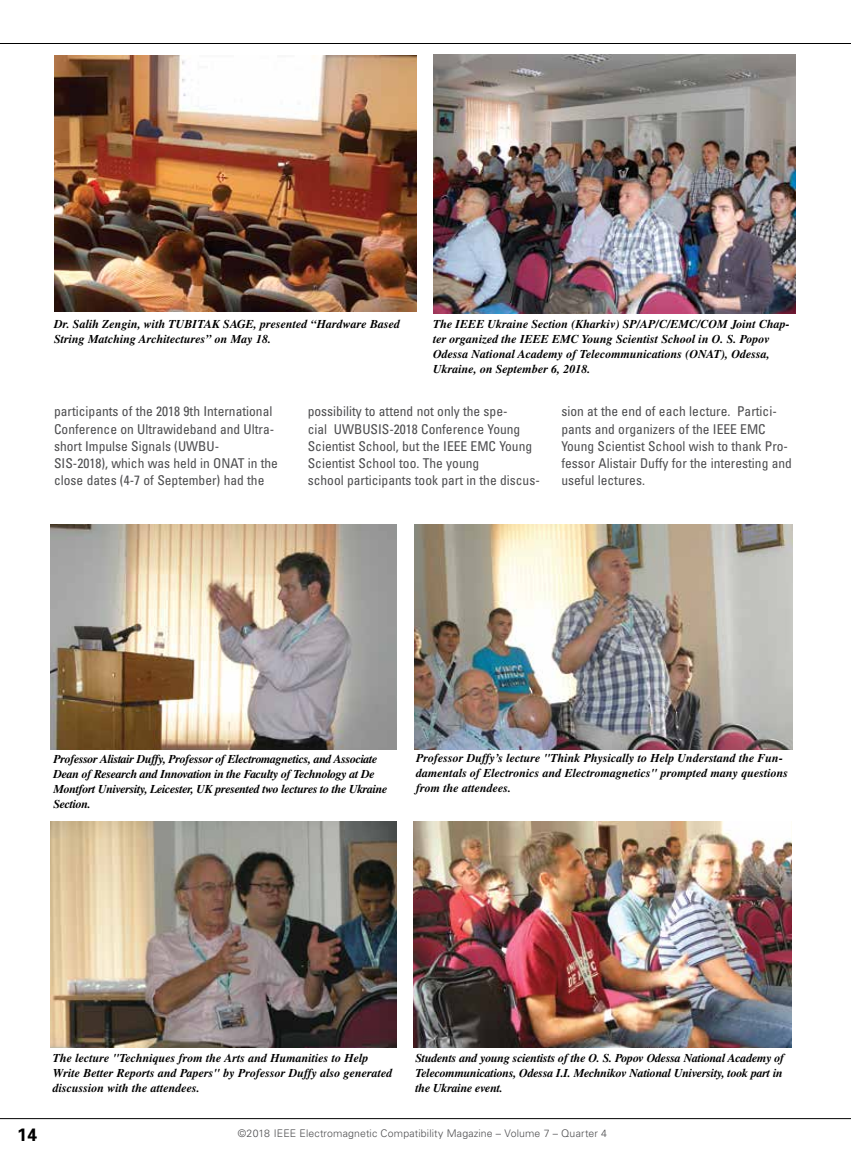
<style>
.page{position:relative;width:851px;height:1161px;background:#fff}
.page>*{position:absolute;margin:0;border:0;box-sizing:border-box;transform-origin:0 0}
.t1{font:700 18px "Univers";color:#000}
.t2{font:condensed 13.5px/17.2px "Univers";color:#4d4d4f}
.t3{font:italic 700 12px/15px "Times";color:#000}
.t4{font:italic 700 12px/15px "Times";letter-spacing:-.03em;color:#000}
.t5{font:300 10.5px "Univers 45";letter-spacing:.015em;color:#4d4d4f}
</style>
<div class="page">
<hr style="left:0;top:1118px;width:850px;height:1px;background:#000">
<hr style="left:0;top:43px;width:850px;height:1px;background:#000">
<img style="left:433px;top:54px;width:362px;height:260px">
<img style="left:54px;top:55px;width:362px;height:257px">
<img style="left:51px;top:525px;width:346px;height:224px">
<img style="left:414px;top:525px;width:378px;height:224px">
<img style="left:51px;top:822px;width:346px;height:225px">
<img style="left:413px;top:822px;width:378px;height:225px">
<p class="t3" style="left:54px;top:318px;width:347px">Dr. Salih Zengin, with TUBITAK SAGE, presented “Hardware Based<br>String Matching Architectures” on May 18.</p>
<p class="t3" style="left:433px;top:318px;width:358px">The IEEE Ukraine Section (Kharkiv) SP/AP/C/EMC/COM Joint Chap&shy;ter organized the IEEE EMC Young Scientist School in O. S. Popov Odessa National Academy of Telecommunications (ONAT), Odessa, Ukraine, on September 6, 2018.</p>
<p class="t2" style="left:54px;top:404px;width:225px">participants of the 2018 9th International Conference on Ultrawideband and Ultra&shy;short Impulse Signals (UWBU-<br>SIS-2018), which was held in ONAT in the close dates (4-7 of September) had the</p>
<p class="t2" style="left:308px;top:404px;width:233px">possibility to attend not only the spe-<br>cial UWBUSIS-2018 Conference Young Scientist School, but the IEEE EMC Young Scientist School too. The young<br>school participants took part in the discus-</p>
<p class="t2" style="left:561px;top:404px;width:232px">sion at the end of each lecture. Partici&shy;pants and organizers of the IEEE EMC Young Scientist School wish to thank Pro&shy;fessor Alistair Duffy for the interesting and useful lectures.</p>
<p class="t4" style="left:54px;top:753px;width:335px">Professor Alistair Duffy, Professor of Electromagnetics, and Associate Dean of Research and Innovation in the Faculty of Technology at De Montfort University, Leicester, UK presented two lectures to the Ukraine Section.</p>
<p class="t3" style="left:416px;top:752px;width:373px">Professor Duffy’s lecture "Think Physically to Help Understand the Fun&shy;damentals of Electronics and Electromagnetics" prompted many questions from the attendees.</p>
<p class="t3" style="left:53px;top:1051px;width:341px">The lecture "Techniques from the Arts and Humanities to Help<br>Write Better Reports and Papers" by Professor Duffy also generated discussion with the attendees.</p>
<p class="t3" style="left:415px;top:1051px;width:370px;text-align:justify">Students and young scientists of the O. S. Popov Odessa National Academy of Telecommunications, Odessa I.I. Mechnikov National University, took part in the Ukraine event.</p>
<h1 class="t1" style="left:17px;top:1128px;width:22px">14</h1>
<p class="t5" style="left:238px;top:1128px;width:371px">©2018 IEEE Electromagnetic Compatibility Magazine – Volume 7 – Quarter 4</p>
</div>
